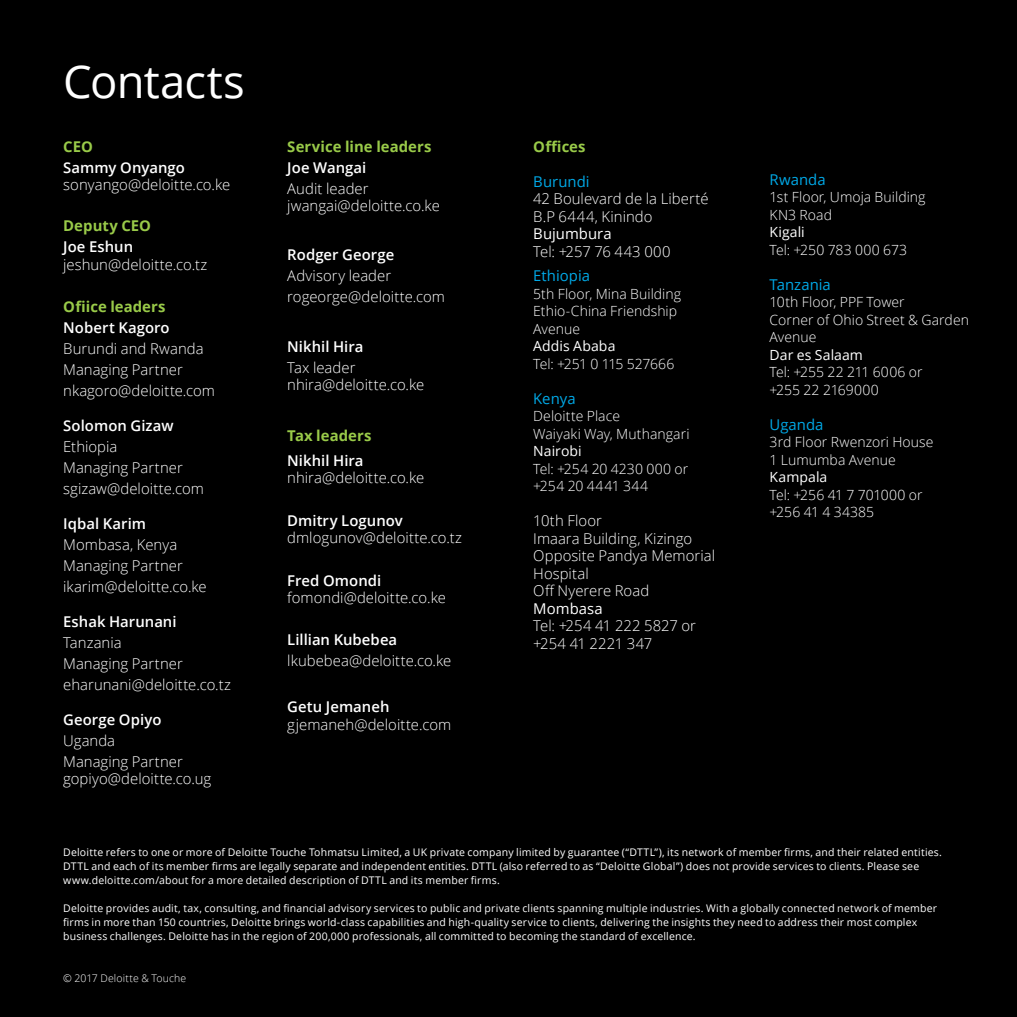
<style>
.page{position:relative;width:1017px;height:1017px;background:#000}
.page>*{position:absolute;margin:0;border:0;box-sizing:border-box;transform-origin:0 0}
.t1{font:45.32px "Open Sans";letter-spacing:-.015em;color:#fff}
.t2{font:300 14.88px/21px "Open Sans";color:#fff}
.t3{font:600 14.88px "Open Sans";letter-spacing:.005em;color:#fff}
.t4{font:700 14.88px "Open Sans";letter-spacing:.005em;color:#99ca49}
.t5{font:14.88px "Open Sans";color:#00a9e7}
.t6{font:14.88px "Open Sans";color:#fff}
.t7{font:300 14px/17.5px "Open Sans";letter-spacing:.005em;color:#fff}
.t8{font:14px "Open Sans";letter-spacing:.005em;color:#fff}
.t9{font:300 14px "Open Sans";letter-spacing:-.02em;color:#fff}
.t10{font:10.5px/14px "Open Sans";letter-spacing:.015em;color:#fff}
.t11{font:300 10.5px "Open Sans";letter-spacing:.015em;color:#fff}
</style>
<div class="page">
<h1 class="t1" style="left:63px;top:50px;width:183px">Contacts</h1>
<h2 class="t4" style="left:63px;top:136px;width:31px">CEO</h2>
<h2 class="t3" style="left:63px;top:157px;width:123px">Sammy Onyango</h2>
<h2 class="t2" style="left:63px;top:174px;width:169px">sonyango@deloitte.co.ke</h2>
<h2 class="t4" style="left:63px;top:215px;width:89px">Deputy CEO</h2>
<h2 class="t3" style="left:63px;top:237px;width:71px">Joe Eshun</h2>
<h2 class="t2" style="left:63px;top:254px;width:146px">jeshun@deloitte.co.tz</h2>
<h2 class="t4" style="left:63px;top:296px;width:104px">Ofiice leaders</h2>
<h2 class="t3" style="left:63px;top:317px;width:108px">Nobert Kagoro</h2>
<h2 class="t2" style="left:63px;top:338px;width:153px">Burundi and Rwanda<br>Managing Partner nkagoro@deloitte.com</h2>
<h2 class="t3" style="left:63px;top:415px;width:112px">Solomon Gizaw</h2>
<h2 class="t2" style="left:63px;top:436px;width:142px">Ethiopia<br>Managing Partner sgizaw@deloitte.com</h2>
<h2 class="t3" style="left:63px;top:513px;width:84px">Iqbal Karim</h2>
<h2 class="t2" style="left:63px;top:534px;width:145px">Mombasa, Kenya<br>Managing Partner ikarim@deloitte.co.ke</h2>
<h2 class="t3" style="left:63px;top:611px;width:115px">Eshak Harunani</h2>
<h2 class="t2" style="left:63px;top:632px;width:169px">Tanzania<br>Managing Partner eharunani@deloitte.co.tz</h2>
<h2 class="t3" style="left:63px;top:709px;width:100px">George Opiyo</h2>
<h2 class="t2" style="left:63px;top:730px;width:121px">Uganda<br>Managing Partner</h2>
<h2 class="t2" style="left:63px;top:768px;width:150px">gopiyo@deloitte.co.ug</h2>
<h2 class="t4" style="left:287px;top:136px;width:146px">Service line leaders</h2>
<h2 class="t3" style="left:287px;top:157px;width:80px">Joe Wangai</h2>
<h2 class="t2" style="left:287px;top:179px;width:154px;line-height:17.5px">Audit leader jwangai@deloitte.co.ke</h2>
<h2 class="t3" style="left:287px;top:245px;width:108px">Rodger George</h2>
<h2 class="t2" style="left:287px;top:265px;width:159px">Advisory leader rogeorge@deloitte.com</h2>
<h2 class="t3" style="left:287px;top:336px;width:78px">Nikhil Hira</h2>
<h2 class="t2" style="left:287px;top:358px;width:139px;line-height:17.5px">Tax leader nhira@deloitte.co.ke</h2>
<h2 class="t4" style="left:287px;top:425px;width:86px">Tax leaders</h2>
<h2 class="t3" style="left:287px;top:450px;width:78px">Nikhil Hira</h2>
<h2 class="t2" style="left:287px;top:467px;width:139px">nhira@deloitte.co.ke</h2>
<h2 class="t3" style="left:287px;top:510px;width:117px">Dmitry Logunov</h2>
<h2 class="t2" style="left:287px;top:527px;width:176px">dmlogunov@deloitte.co.tz</h2>
<h2 class="t3" style="left:287px;top:570px;width:96px">Fred Omondi</h2>
<h2 class="t2" style="left:287px;top:587px;width:160px">fomondi@deloitte.co.ke</h2>
<h2 class="t3" style="left:287px;top:630px;width:111px">Lillian Kubebea</h2>
<h2 class="t2" style="left:287px;top:650px;width:166px">lkubebea@deloitte.co.ke</h2>
<h2 class="t3" style="left:287px;top:697px;width:104px">Getu Jemaneh</h2>
<h2 class="t2" style="left:287px;top:713px;width:165px">gjemaneh@deloitte.com</h2>
<h2 class="t4" style="left:533px;top:136px;width:54px">Offices</h2>
<h2 class="t5" style="left:533px;top:171px;width:58px">Burundi</h2>
<h2 class="t2" style="left:533px;top:189px;width:177px;line-height:17.5px">42 Boulevard de la Liberté<br>B.P 6444, Kinindo</h2>
<h2 class="t6" style="left:533px;top:223px;width:80px">Bujumbura</h2>
<h2 class="t2" style="left:533px;top:240px;width:139px">Tel: +257 76 443 000</h2>
<h2 class="t5" style="left:533px;top:265px;width:58px">Ethiopia</h2>
<h3 class="t7" style="left:533px;top:284px;width:149px">5th Floor, Mina Building<br>Ethio-China Friendship<br>Avenue</h3>
<h3 class="t8" style="left:533px;top:336px;width:84px">Addis Ababa</h3>
<h3 class="t9" style="left:533px;top:354px;width:143px">Tel: +251 0 115 527666</h3>
<h2 class="t5" style="left:533px;top:388px;width:44px">Kenya</h2>
<h3 class="t7" style="left:533px;top:407px;width:158px">Deloitte Place<br>Waiyaki Way, Muthangari</h3>
<h3 class="t8" style="left:533px;top:441px;width:50px">Nairobi</h3>
<h3 class="t7" style="left:533px;top:459px;width:156px">Tel: +254 20 4230 000 or +254 20 4441 344</h3>
<h2 class="t2" style="left:533px;top:511px;width:183px;line-height:17.5px">10th Floor<br>Imaara Building, Kizingo<br>Opposite Pandya Memorial<br>Hospital<br>Off Nyerere Road</h2>
<h2 class="t6" style="left:533px;top:598px;width:71px">Mombasa</h2>
<h2 class="t2" style="left:533px;top:616px;width:164px;line-height:17.5px">Tel: +254 41 222 5827 or +254 41 2221 347</h2>
<h2 class="t5" style="left:770px;top:169px;width:58px">Rwanda</h2>
<h3 class="t7" style="left:770px;top:188px;width:157px">1st Floor, Umoja Building<br>KN3 Road</h3>
<h3 class="t8" style="left:770px;top:222px;width:37px">Kigali</h3>
<h3 class="t7" style="left:770px;top:240px;width:139px">Tel: +250 783 000 673</h3>
<h2 class="t5" style="left:770px;top:274px;width:63px">Tanzania</h2>
<h3 class="t7" style="left:770px;top:293px;width:201px">10th Floor, PPF Tower<br>Corner of Ohio Street &amp; Garden<br>Avenue</h3>
<h3 class="t8" style="left:770px;top:345px;width:95px">Dar es Salaam</h3>
<h3 class="t7" style="left:770px;top:363px;width:155px">Tel: +255 22 211 6006 or +255 22 2169000</h3>
<h2 class="t5" style="left:770px;top:414px;width:55px">Uganda</h2>
<h3 class="t7" style="left:770px;top:433px;width:165px">3rd Floor Rwenzori House<br>1 Lumumba Avenue</h3>
<h3 class="t8" style="left:770px;top:467px;width:59px">Kampala</h3>
<h3 class="t7" style="left:770px;top:485px;width:154px">Tel: +256 41 7 701000 or +256 41 4 34385</h3>
<p class="t10" style="left:63px;top:845px;width:880px">Deloitte refers to one or more of Deloitte Touche Tohmatsu Limited, a UK private company limited by guarantee (“DTTL”), its network of member firms, and their related entities.<br>DTTL and each of its member firms are legally separate and independent entities. DTTL (also referred to as “Deloitte Global”) does not provide services to clients. Please see www.deloitte.com/about for a more detailed description of DTTL and its member firms.</p>
<p class="t10" style="left:63px;top:901px;width:875px">Deloitte provides audit, tax, consulting, and financial advisory services to public and private clients spanning multiple industries. With a globally connected network of member firms in more than 150 countries, Deloitte brings world-class capabilities and high-quality service to clients, delivering the insights they need to address their most complex business challenges. Deloitte has in the region of 200,000 professionals, all committed to becoming the standard of excellence.</p>
<p class="t11" style="left:63px;top:971px;width:125px">© 2017 Deloitte &amp; Touche</p>
</div>
